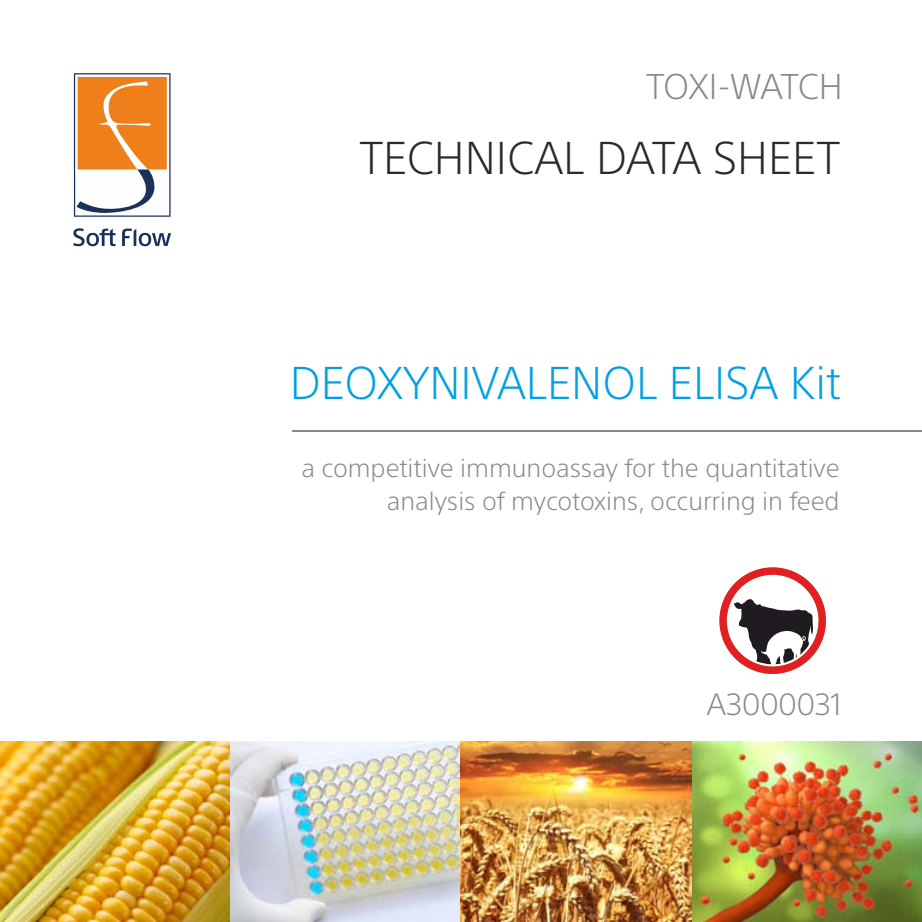
<style>
.page{position:relative;width:922px;height:922px;background:#fff}
.page>*{position:absolute;margin:0;border:0;box-sizing:border-box;transform-origin:0 0}
.t1{font:300 45px "SST";color:#00a0e3}
.t2{font:300 45px "SST";color:#2b2a29}
.t3{font:300 35px "SST";letter-spacing:-.04em;color:#898989}
.t4{font:300 30px "SST";color:#898989}
.t5{font:300 25px/32.8px "SST";color:#898989;text-align:right}
</style>
<div class="page">
<svg style="left:719px;top:567px;width:106px;height:106px"></svg>
<svg style="left:73px;top:228px;width:43px;height:18px"></svg>
<svg style="left:122px;top:228px;width:49px;height:18px"></svg>
<svg style="left:74px;top:73px;width:96px;height:144px"></svg>
<hr style="left:292px;top:430px;width:629px;height:2px;background:#898989">
<img style="left:0;top:741px;width:687px;height:180px">
<img style="left:687px;top:741px;width:234px;height:180px">
<h2 class="t3" style="left:646px;top:72px;width:198px">TOXI-WATCH</h2>
<h1 class="t2" style="left:359px;top:139px;width:482px">TECHNICAL DATA SHEET</h1>
<h1 class="t1" style="left:290px;top:364px;width:552px">DEOXYNIVALENOL ELISA Kit</h1>
<p class="t5" style="left:301px;top:453px;width:539px">a competitive immunoassay for the quantitative analysis of mycotoxins, occurring in feed</p>
<p class="t4" style="left:706px;top:692px;width:136px">A3000031</p>
</div>
